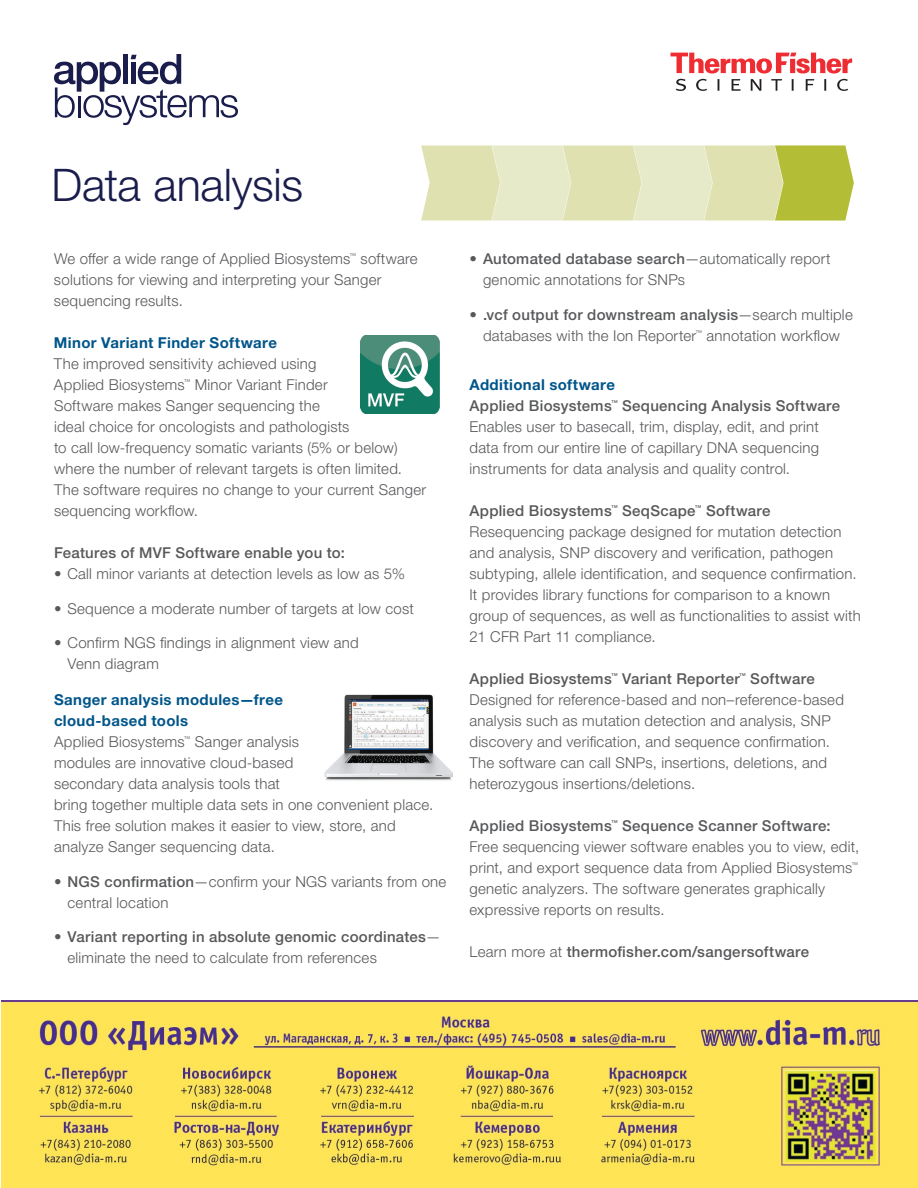
<style>
.page{position:relative;width:918px;height:1188px;background:#fff}
.page>*{position:absolute;margin:0;border:0;box-sizing:border-box;transform-origin:0 0}
.t1{font:300 45px "Helvetica Neue LTW1 G";letter-spacing:-.005em;color:#1a1d4c}
.t2{font:300 15px/21px "Helvetica Neue LTW1 G";letter-spacing:.015em;color:#57585a}
.t3{font:500 15px/21px "Helvetica Neue LTW1 G";letter-spacing:.02em;color:#57585a}
.t4{font:700 15px/21px "Helvetica Neue LTW1 G";letter-spacing:.025em;color:#01558a}
.t5{font:500 6.75px "Helvetica Neue LTW1 G";color:#57585a}
.t6{font:300 6.75px "Helvetica Neue LTW1 G";color:#57585a}
.s1{font-weight:500}
.s2{font-weight:300}
</style>
<div class="page">
<svg style="left:671px;top:53px;width:181px;height:20px"></svg>
<svg style="left:676px;top:79px;width:172px;height:12px"></svg>
<img style="left:325px;top:694px;width:127px;height:87px">
<img style="left:360px;top:335px;width:79px;height:79px">
<svg style="left:421px;top:145px;width:433px;height:76px;background:#dcdfa6"></svg>
<svg style="left:54px;top:54px;width:184px;height:71px"></svg>
<img style="left:1px;top:1000px;width:917px;height:188px">
<h1 class="t1" style="left:52px;top:158px;width:253px">Data analysis</h1>
<p class="t2" style="left:54px;top:248px;width:298px">We offer a wide range of Applied Biosystems</p>
<p class="t6" style="left:349px;top:251px;width:8px">™</p>
<p class="t2" style="left:54px;top:248px;width:365px;text-indent:307px">software solutions for viewing and interpreting your Sanger sequencing results.</p>
<p class="t4" style="left:54px;top:332px;width:225px">Minor Variant Finder Software</p>
<p class="t2" style="left:54px;top:353px;width:264px">The improved sensitivity achieved using<br>Applied Biosystems</p>
<p class="t6" style="left:184px;top:377px;width:8px">™</p>
<p class="t2" style="left:54px;top:374px;width:374px;text-indent:141px">Minor Variant Finder<br>Software makes Sanger sequencing the<br>ideal choice for oncologists and pathologists<br>to call low-frequency somatic variants (5% or below) where the number of relevant targets is often limited.<br>The software requires no change to your current Sanger sequencing workflow.</p>
<p class="t3" style="left:54px;top:542px;width:293px">Features of MVF Software enable you to:</p>
<p class="t2" style="left:54px;top:563px;width:353px">• Call minor variants at detection levels as low as 5%</p>
<p class="t2" style="left:54px;top:598px;width:361px">• Sequence a moderate number of targets at low cost</p>
<p class="t2" style="left:68px;top:632px;width:293px;text-indent:-14px">• Confirm NGS findings in alignment view and<br>Venn diagram</p>
<p class="t4" style="left:54px;top:689px;width:231px">Sanger analysis modules—free cloud-based tools</p>
<p class="t2" style="left:54px;top:731px;width:132px">Applied Biosystems</p>
<p class="t6" style="left:184px;top:734px;width:8px">™</p>
<p class="t2" style="left:54px;top:731px;width:381px;text-indent:141px">Sanger analysis<br>modules are innovative cloud-based<br>secondary data analysis tools that<br>bring together multiple data sets in one convenient place.<br>This free solution makes it easier to view, store, and analyze Sanger sequencing data.</p>
<p class="t2" style="left:68px;top:871px;width:380px;text-indent:-14px">• <span class="s1">NGS confirmation</span>—confirm your NGS variants from one central location</p>
<p class="t3" style="left:68px;top:926px;width:375px;text-indent:-14px"><span class="s2">•</span> Variant reporting in absolute genomic coordinates<span class="s2">— eliminate the need to calculate from references</span></p>
<p class="t2" style="left:483px;top:248px;width:349px;text-indent:-14px">• <span class="s1">Automated database search</span>—automatically report genomic annotations for SNPs</p>
<p class="t2" style="left:483px;top:304px;width:371px;text-indent:-14px">• <span class="s1">.vcf output for downstream analysis</span>—search multiple databases with the Ion Reporter</p>
<p class="t6" style="left:695px;top:328px;width:8px">™</p>
<p class="t2" style="left:706px;top:325px;width:135px">annotation workflow</p>
<p class="t4" style="left:469px;top:374px;width:147px">Additional software</p>
<p class="t3" style="left:469px;top:395px;width:144px">Applied Biosystems</p>
<p class="t5" style="left:611px;top:399px;width:8px">™</p>
<p class="t3" style="left:622px;top:395px;width:219px">Sequencing Analysis Software</p>
<p class="t2" style="left:469px;top:416px;width:351px;text-align:justify">Enables user to basecall, trim, display, edit, and print data from our entire line of capillary DNA sequencing instruments for data analysis and quality control.</p>
<p class="t3" style="left:469px;top:500px;width:144px">Applied Biosystems</p>
<p class="t5" style="left:611px;top:504px;width:8px">™</p>
<p class="t3" style="left:622px;top:500px;width:75px">SeqScape</p>
<p class="t5" style="left:695px;top:504px;width:8px">™</p>
<p class="t3" style="left:706px;top:500px;width:66px">Software</p>
<p class="t2" style="left:470px;top:521px;width:393px">Resequencing package designed for mutation detection and analysis, SNP discovery and verification, pathogen subtyping, allele identification, and sequence confirmation.<br>It provides library functions for comparison to a known group of sequences, as well as functionalities to assist with 21 CFR Part 11 compliance.</p>
<p class="t3" style="left:470px;top:668px;width:144px">Applied Biosystems</p>
<p class="t5" style="left:611px;top:672px;width:8px">™</p>
<p class="t3" style="left:622px;top:668px;width:119px">Variant Reporter</p>
<p class="t5" style="left:739px;top:672px;width:8px">™</p>
<p class="t3" style="left:750px;top:668px;width:66px">Software</p>
<p class="t2" style="left:469px;top:689px;width:376px">Designed for reference-based and non–reference-based analysis such as mutation detection and analysis, SNP discovery and verification, and sequence confirmation.<br>The software can call SNPs, insertions, deletions, and heterozygous insertions/deletions.</p>
<p class="t3" style="left:469px;top:815px;width:144px">Applied Biosystems</p>
<p class="t5" style="left:611px;top:819px;width:8px">™</p>
<p class="t3" style="left:622px;top:815px;width:210px">Sequence Scanner Software:</p>
<p class="t2" style="left:469px;top:836px;width:391px">Free sequencing viewer software enables you to view, edit, print, and export sequence data from Applied Biosystems</p>
<p class="t6" style="left:852px;top:860px;width:8px">™</p>
<p class="t2" style="left:470px;top:878px;width:357px">genetic analyzers. The software generates graphically expressive reports on results.</p>
<p class="t3" style="left:470px;top:941px;width:341px"><span class="s2">Learn more at</span> thermofisher.com/sangersoftware</p>
</div>
